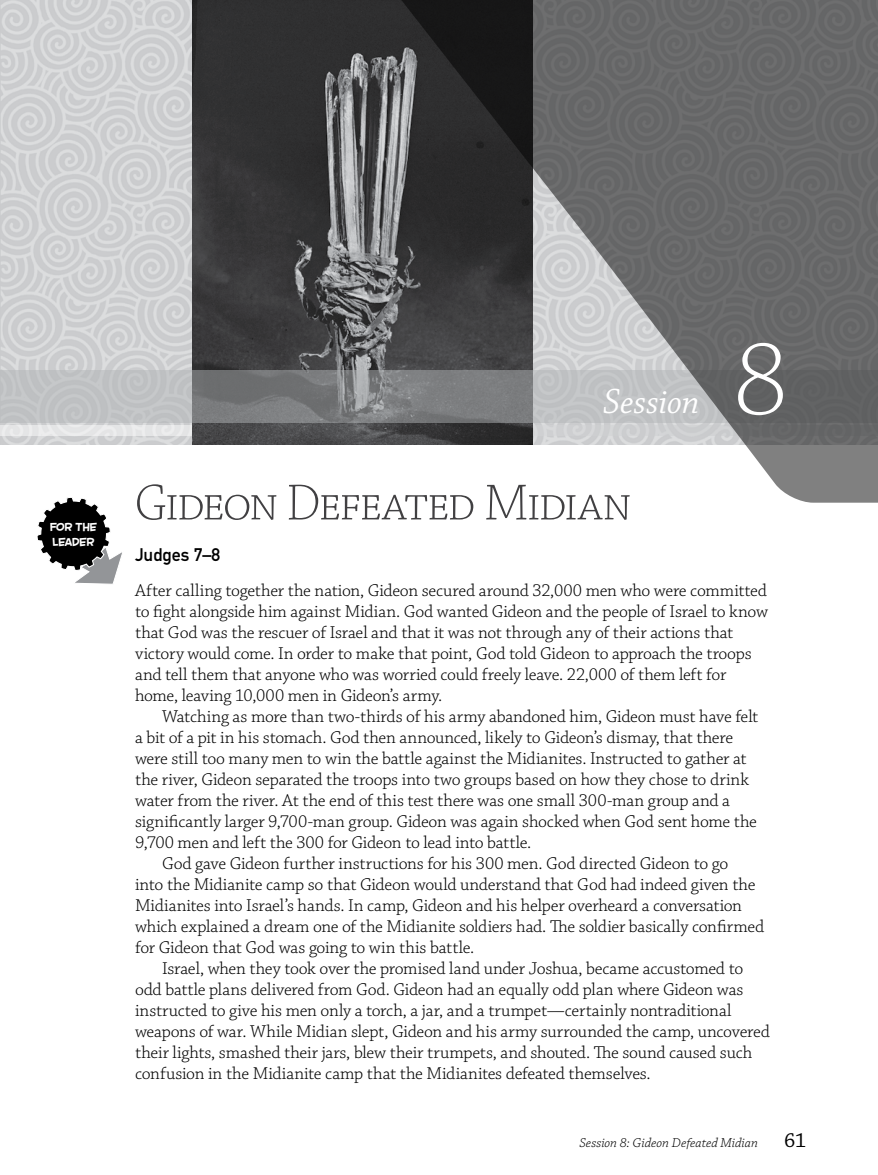
<style>
.page{position:relative;width:878px;height:1175px;background:#fff}
.page>*{position:absolute;margin:0;border:0;box-sizing:border-box;transform-origin:0 0}
.t1{font:112.5px "Chaparral Pro Light Disp";color:#fff}
.t2{font:54px "Chaparral Pro Light Disp";letter-spacing:-.015em;color:#414042}
.t3{font:37.5px "Chaparral Pro It Disp";letter-spacing:.015em;color:#fff}
.t4{font:21px "Chaparral Pro Capt";color:#000}
.t5{font:300 18px/21px "Chaparral Pro";letter-spacing:-.01em;color:#000}
.t6{font:18px "DIN Mittelschrift Std";color:#000}
.t7{font:13.5px "Chaparral Pro Light It Capt";letter-spacing:-.005em;color:#000}
.t8{font:12.75px/15px "Spruce AOE";color:#fff}
</style>
<div class="page">
<img style="left:0;top:0;width:192px;height:444px">
<div style="left:0;top:425px;width:878px;height:11px;background:#e5e5e6"></div>
<svg style="left:37px;top:497px;width:85px;height:87px"></svg>
<img style="left:192px;top:0;width:199px;height:444px">
<svg style="left:0;top:370px;width:391px;height:52px;background:#9d9ea0"></svg>
<svg style="left:391px;top:0;width:487px;height:502px;background:#767778"></svg>
<p class="t8" style="left:50px;top:519px;width:49px">FOR THE<br>LEADER</p>
<h3 class="t3" style="left:603px;top:382px;width:97px">Session</h3>
<h1 class="t1" style="left:735px;top:321px;width:52px">8</h1>
<h2 class="t2" style="left:135px;top:475px;width:497px">Gideon Defeated Midian</h2>
<p class="t6" style="left:135px;top:544px;width:87px">Judges 7–8</p>
<p class="t5" style="left:135px;top:580px;width:634px">After calling together the nation, Gideon secured around 32,000 men who were committed to fight alongside him against Midian. God wanted Gideon and the people of Israel to know that God was the rescuer of Israel and that it was not through any of their actions that victory would come. In order to make that point, God told Gideon to approach the troops and tell them that anyone who was worried could freely leave. 22,000 of them left for home, leaving 10,000 men in Gideon’s army.</p>
<p class="t5" style="left:162px;top:706px;width:597px">Watching as more than two-thirds of his army abandoned him, Gideon must have felt</p>
<p class="t5" style="left:135px;top:727px;width:599px">a bit of a pit in his stomach. God then announced, likely to Gideon’s dismay, that there</p>
<p class="t5" style="left:135px;top:748px;width:613px">were still too many men to win the battle against the Midianites. Instructed to gather at</p>
<p class="t5" style="left:135px;top:769px;width:615px">the river, Gideon separated the troops into two groups based on how they chose to drink</p>
<p class="t5" style="left:135px;top:790px;width:596px">water from the river. At the end of this test there was one small 300-man group and a</p>
<p class="t5" style="left:135px;top:811px;width:623px">significantly larger 9,700-man group. Gideon was again shocked when God sent home the</p>
<p class="t5" style="left:135px;top:832px;width:398px">9,700 men and left the 300 for Gideon to lead into battle.</p>
<p class="t5" style="left:162px;top:853px;width:567px">God gave Gideon further instructions for his 300 men. God directed Gideon to go</p>
<p class="t5" style="left:135px;top:874px;width:622px">into the Midianite camp so that Gideon would understand that God had indeed given the</p>
<p class="t5" style="left:135px;top:895px;width:608px">Midianites into Israel’s hands. In camp, Gideon and his helper overheard a conversation</p>
<p class="t5" style="left:135px;top:916px;width:630px">which explained a dream one of the Midianite soldiers had. The soldier basically confirmed</p>
<p class="t5" style="left:135px;top:937px;width:341px">for Gideon that God was going to win this battle.</p>
<p class="t5" style="left:162px;top:958px;width:582px">Israel, when they took over the promised land under Joshua, became accustomed to</p>
<p class="t5" style="left:135px;top:979px;width:610px">odd battle plans delivered from God. Gideon had an equally odd plan where Gideon was</p>
<p class="t5" style="left:135px;top:1000px;width:598px">instructed to give his men only a torch, a jar, and a trumpet—certainly nontraditional</p>
<p class="t5" style="left:135px;top:1021px;width:636px">weapons of war. While Midian slept, Gideon and his army surrounded the camp, uncovered</p>
<p class="t5" style="left:135px;top:1042px;width:619px">their lights, smashed their jars, blew their trumpets, and shouted. The sound caused such</p>
<p class="t5" style="left:135px;top:1063px;width:517px">confusion in the Midianite camp that the Midianites defeated themselves.</p>
<p class="t7" style="left:579px;top:1134px;width:180px">Session 8: Gideon Defeated Midian</p>
<p class="t4" style="left:784px;top:1128px;width:24px">61</p>
</div>
